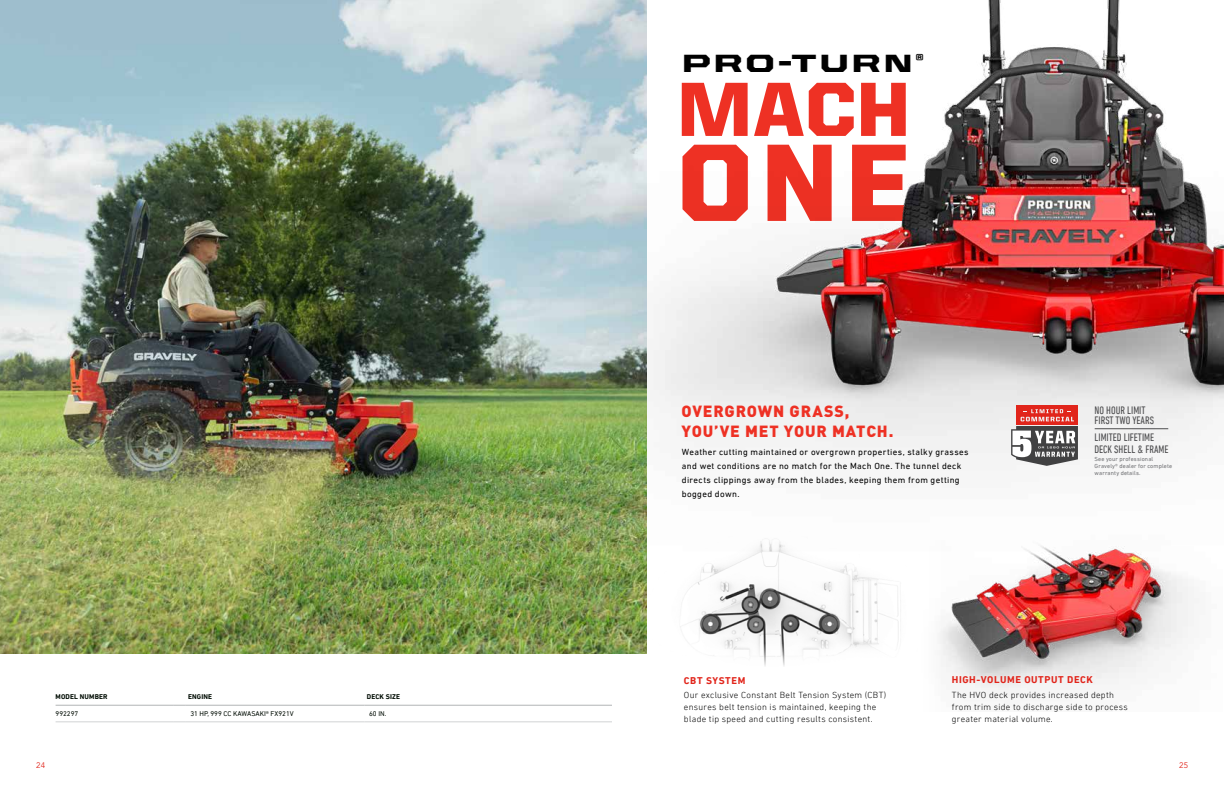
<style>
.page{position:relative;width:1224px;height:792px;background:#fff}
.page>*{position:absolute;margin:0;border:0;box-sizing:border-box;transform-origin:0 0}
.t1{font:900 110.5px "United Sans Reg";color:#ee3124}
.t2{font:900 77px "United Sans Reg";color:#ee3124}
.t3{font:900 25px "United Sans Ext";letter-spacing:.11em;color:#000}
.t4{font:900 16px/20px "DIN";letter-spacing:.05em;color:#ee3124}
.t5{font:condensed 11px/10.5px "DIN Next LT Pro";color:#4d4d4f}
.t6{font:700 10px "DIN Next LT Pro";letter-spacing:.06em;color:#e1251b}
.t7{font:300 9px/12px "DIN Next LT Pro";letter-spacing:.03em;color:#000}
.t8{font:9px/14px "DIN Next LT Pro";letter-spacing:.04em;color:#000}
.t9{font:8px "Avenir LT Std";color:#e1251b}
.t10{font:7px "DIN Next LT Pro";color:#010c03}
.t11{font:700 7px "DIN Next LT Pro";letter-spacing:.025em;color:#010c03}
.t12{font:6px/7.2px "DIN Next LT Pro";letter-spacing:.02em;color:#6d6e71}
</style>
<div class="page">
<img style="left:944px;top:558px;width:255px;height:138px">
<img style="left:0;top:0;width:612px;height:653px">
<img style="left:612px;top:558px;width:332px;height:109px">
<hr style="left:56px;top:705px;width:118px;height:1px;background:#b1b4b6">
<svg style="left:174px;top:705px;width:12px;height:1px"></svg>
<hr style="left:186px;top:705px;width:123px;height:1px;background:#b1b4b6">
<hr style="left:309px;top:705px;width:56px;height:1px;background:#b1b4b6">
<hr style="left:365px;top:705px;width:247px;height:1px;background:#b1b4b6">
<hr style="left:56px;top:722px;width:118px;height:1px;background:#d1d3d4">
<svg style="left:174px;top:722px;width:12px;height:1px"></svg>
<hr style="left:186px;top:722px;width:123px;height:1px;background:#d1d3d4">
<hr style="left:309px;top:722px;width:56px;height:1px;background:#d1d3d4">
<hr style="left:365px;top:722px;width:247px;height:1px;background:#d1d3d4">
<img style="left:585px;top:0;width:639px;height:558px">
<hr style="left:1095px;top:428px;width:73px;height:1px;background:#4d4d4f">
<div style="left:1016px;top:406px;width:62px;height:19px;background:#e1251b"></div>
<svg style="left:1011px;top:409px;width:67px;height:57px"></svg>
<p class="t11" style="left:56px;top:692px;width:54px">MODEL NUMBER</p>
<p class="t11" style="left:188px;top:692px;width:26px">ENGINE</p>
<p class="t11" style="left:367px;top:692px;width:35px">DECK SIZE</p>
<p class="t10" style="left:56px;top:710px;width:24px">992297</p>
<p class="t10" style="left:190px;top:710px;width:105px">31 HP, 999 CC KAWASAKI® FX921V</p>
<p class="t10" style="left:369px;top:710px;width:19px">60 IN.</p>
<h3 class="t3" style="left:682px;top:48px;width:243px">PRO-TURN<sup>®</sup></h3>
<h2 class="t2" style="left:678px;top:67px;width:234px">MACH</h2>
<h1 class="t1" style="left:678px;top:122px;width:234px">ONE</h1>
<h3 class="t4" style="left:682px;top:400px;width:213px">OVERGROWN GRASS,<br>YOU’VE MET YOUR MATCH.</h3>
<p class="t8" style="left:682px;top:445px;width:288px">Weather cutting maintained or overgrown properties, stalky grasses and wet conditions are no match for the Mach One. The tunnel deck directs clippings away from the blades, keeping them from getting bogged down.</p>
<p class="t5" style="left:1095px;top:405px;width:61px">NO HOUR LIMIT<br>FIRST TWO YEARS</p>
<p class="t5" style="left:1095px;top:431px;width:75px;line-height:12px">LIMITED LIFETIME<br>DECK SHELL &amp; FRAME</p>
<p class="t12" style="left:1095px;top:455px;width:79px">See your professional<br>Gravely® dealer for complete warranty details.</p>
<p class="t6" style="left:684px;top:675px;width:63px">CBT SYSTEM</p>
<p class="t7" style="left:684px;top:689px;width:204px">Our exclusive Constant Belt Tension System (CBT) ensures belt tension is maintained, keeping the blade tip speed and cutting results consistent.</p>
<p class="t6" style="left:952px;top:674px;width:143px">HIGH-VOLUME OUTPUT DECK</p>
<p class="t7" style="left:952px;top:688px;width:177px">The HVO deck provides increased depth from trim side to discharge side to process greater material volume.</p>
<p class="t9" style="left:36px;top:761px;width:10px">24</p>
<p class="t9" style="left:1179px;top:761px;width:10px">25</p>
</div>
